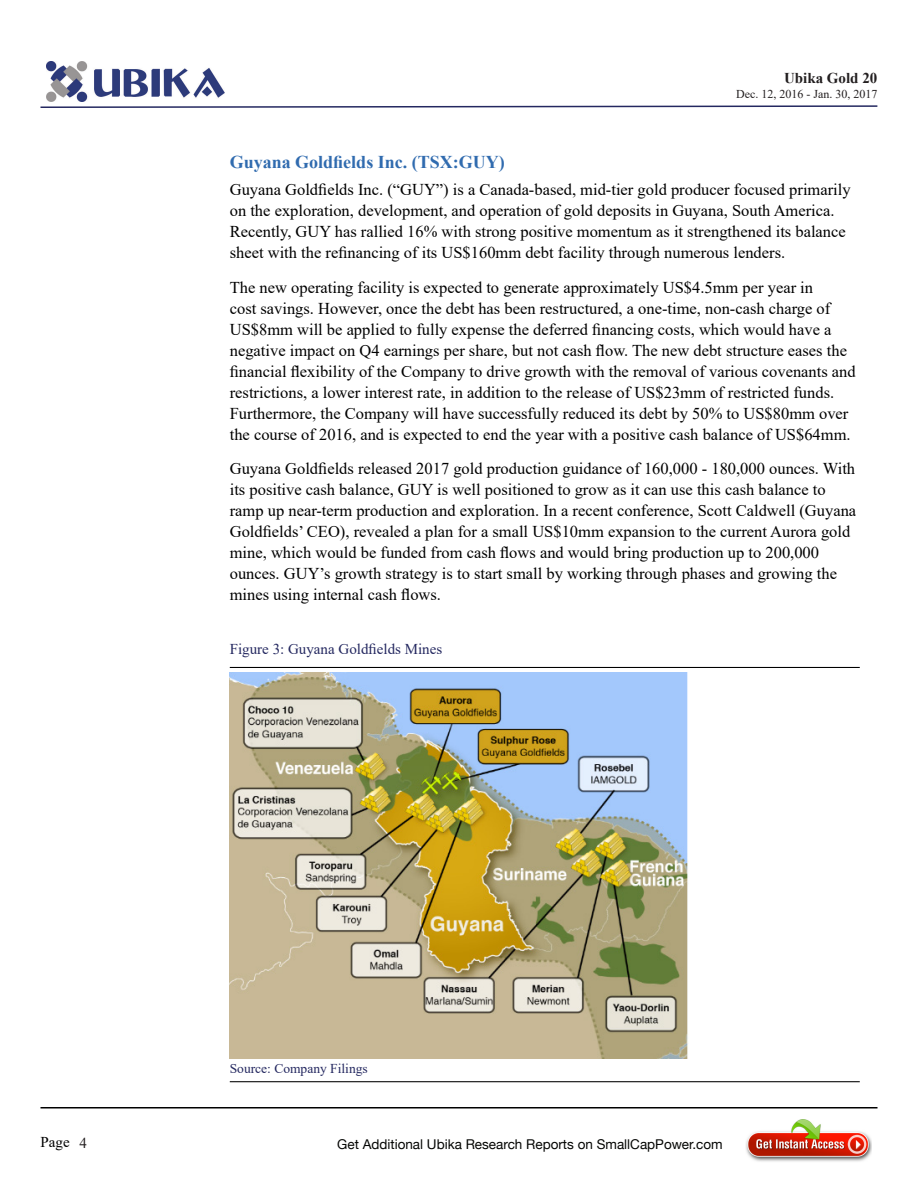
<style>
.page{position:relative;width:918px;height:1188px;background:#fff}
.page>*{position:absolute;margin:0;border:0;box-sizing:border-box;transform-origin:0 0}
.Heading_2{font:700 18px "Times New Roman";color:#306baf}
.Body_text{font:16.5px/21px "Times New Roman";color:#000}
.Body_text-2{font:15px "Times New Roman";color:#242860}
.t1{font:700 15px "Times New Roman";color:#231f20}
.t2{font:15px "Times New Roman";color:#000}
.t3{font:13.5px "Helvetica Neue";color:#040503}
.Body_text-3{font:13.5px "Times New Roman";color:#242860}
.t4{font:12px "Times New Roman";color:#231f20}
.s1{color:#231f20}
</style>
<div class="page">
<img style="left:47px;top:61px;width:178px;height:41px">
<svg style="left:40px;top:105px;width:838px;height:3px"></svg>
<hr style="left:40px;top:1107px;width:838px;height:1px;background:#000">
<img style="left:746px;top:1120px;width:126px;height:42px">
<hr style="left:230px;top:667px;width:630px;height:1px;background:#000">
<img style="left:230px;top:672px;width:458px;height:386px">
<hr style="left:230px;top:1081px;width:630px;height:1px;background:#000">
<p class="t1" style="left:784px;top:68px;width:95px">Ubika Gold 20</p>
<p class="t4" style="left:736px;top:85px;width:143px">Dec. 12, 2016 - Jan. 30, 2017</p>
<p class="Heading_2" style="left:230px;top:149px;width:277px">Guyana Goldfields Inc. (TSX:GUY)</p>
<p class="Body_text" style="left:230px;top:179px;width:622px">Guyana Goldfields Inc. (“GUY”) is a Canada-based, mid-tier gold producer focused primarily on the exploration, development, and operation of gold deposits in Guyana, South America.<br>Recently, GUY has rallied 16% with strong positive momentum as it strengthened its balance sheet with the refinancing of its US$160mm debt facility through numerous lenders.</p>
<p class="Body_text" style="left:230px;top:276px;width:628px">The new operating facility is expected to generate approximately US$4.5mm per year in<br>cost savings. However, once the debt has been restructured, a one-time, non-cash charge of US$8mm will be applied to fully expense the deferred financing costs, which would have a negative impact on Q4 earnings per share, but not cash flow. The new debt structure eases the financial flexibility of the Company to drive growth with the removal of various covenants and restrictions, a lower interest rate, in addition to the release of US$23mm of restricted funds.<br>Furthermore, the Company will have successfully reduced its debt by 50% to US$80mm over the course of 2016, and is expected to end the year with a positive cash balance of US$64mm.</p>
<p class="Body_text" style="left:230px;top:458px;width:628px">Guyana Goldfields released 2017 gold production guidance of 160,000 - 180,000 ounces. With its positive cash balance, GUY is well positioned to grow as it can use this cash balance to ramp up near-term production and exploration. In a recent conference, Scott Caldwell (Guyana Goldfields’ CEO), revealed a plan for a small US$10mm expansion to the current Aurora gold mine, which would be funded from cash flows and would bring production up to 200,000 ounces. GUY’s growth strategy is to start small by working through phases and growing the mines using internal cash flows.</p>
<p class="Body_text-2" style="left:230px;top:638px;width:214px">Figure 3: Guyana Goldfields Mines</p>
<p class="Body_text-3" style="left:230px;top:1059px;width:140px">Source: Company Filings</p>
<p class="t2" style="left:40px;top:1132px;width:48px">Page <span class="s1">4</span></p>
<p class="t3" style="left:337px;top:1136px;width:387px">Get Additional Ubika Research Reports on SmallCapPower.com</p>
</div>
